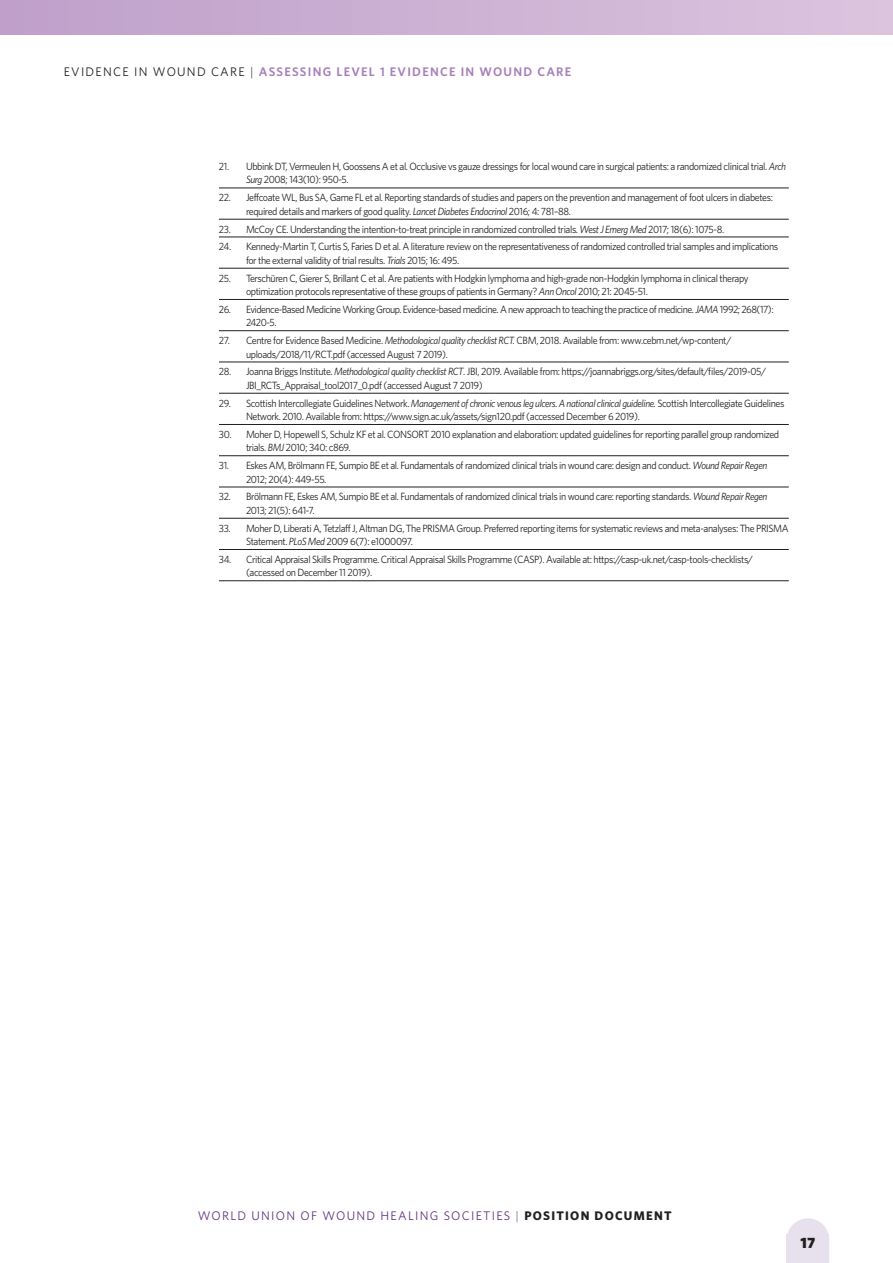
<style>
.page{position:relative;width:893px;height:1263px;background:#fff}
.page>*{position:absolute;margin:0;border:0;box-sizing:border-box;transform-origin:0 0}
.t1{font:900 15px "Whitney";color:#231f20}
.t2{font:600 12.45px "Whitney";letter-spacing:.1em;color:#a67fb9}
.t3{font:12.45px "Whitney";letter-spacing:.1em;color:#613380}
.t4{font:10.5px/13.5px "Whitney";letter-spacing:-.04em;color:#231f20;scale:.95 1}
.s1{font-weight:400;color:#231f20}
.s2{font-weight:300;color:#231f20}
.s3{font-style:italic}
.s4{font-weight:300}
.s5{font-weight:700;color:#231f20}
</style>
<div class="page">
<svg style="left:787px;top:1218px;width:41px;height:16px"></svg>
<div style="left:786px;top:1234px;width:43px;height:29px;background:#e7e1ed"></div>
<div style="left:0;top:0;width:893px;height:34px;background:linear-gradient(to right,#bf9fca,#dcc4df)"></div>
<hr style="left:219px;top:188px;width:570px;height:1px;background:#231f20">
<hr style="left:219px;top:219px;width:570px;height:1px;background:#231f20">
<hr style="left:219px;top:237px;width:570px;height:1px;background:#231f20">
<hr style="left:219px;top:268px;width:570px;height:1px;background:#231f20">
<hr style="left:219px;top:299px;width:570px;height:1px;background:#231f20">
<hr style="left:219px;top:330px;width:570px;height:1px;background:#231f20">
<hr style="left:219px;top:362px;width:570px;height:1px;background:#231f20">
<hr style="left:219px;top:393px;width:570px;height:1px;background:#231f20">
<hr style="left:219px;top:424px;width:570px;height:1px;background:#231f20">
<hr style="left:219px;top:455px;width:570px;height:1px;background:#231f20">
<hr style="left:219px;top:487px;width:570px;height:1px;background:#231f20">
<hr style="left:219px;top:518px;width:570px;height:1px;background:#231f20">
<hr style="left:219px;top:549px;width:570px;height:1px;background:#231f20">
<hr style="left:219px;top:580px;width:570px;height:1px;background:#231f20">
<p class="t2" style="left:64px;top:64px;width:509px"><span class="s1">EVIDENCE IN WOUND CARE</span> <span class="s2">|</span> ASSESSING LEVEL 1 EVIDENCE IN WOUND CARE</p>
<p class="t4" style="left:246px;top:159px;width:570px;text-indent:-27px">21. Ubbink DT, Vermeulen H, Goossens A et al. Occlusive vs gauze dressings for local wound care in surgical patients: a randomized clinical trial. <span class="s3">Arch<br>Surg</span> 2008; 143(10): 950-5.</p>
<p class="t4" style="left:246px;top:191px;width:556px;text-indent:-27px">22. Jeffcoate WL, Bus SA, Game FL et al. Reporting standards of studies and papers on the prevention and management of foot ulcers in diabetes: required details and markers of good quality. <span class="s3">Lancet Diabetes Endocrinol</span> 2016; 4: 781–88.</p>
<p class="t4" style="left:219px;top:222px;width:533px">23. McCoy CE. Understanding the intention-to-treat principle in randomized controlled trials. <span class="s3">West J Emerg Med</span> 2017; 18(6): 1075-8.</p>
<p class="t4" style="left:246px;top:240px;width:562px;text-indent:-27px">24. Kennedy-Martin T, Curtis S, Faries D et al. A literature review on the representativeness of randomized controlled trial samples and implications for the external validity of trial results. <span class="s3">Trials</span> 2015; 16: 495.</p>
<p class="t4" style="left:246px;top:271px;width:531px;text-indent:-27px">25. Terschüren C, Gierer S, Brillant C et al. Are patients with Hodgkin lymphoma and high-grade non-Hodgkin lymphoma in clinical therapy optimization protocols representative of these groups of patients in Germany? <span class="s3">Ann Oncol</span> 2010; 21: 2045-51.</p>
<p class="t4" style="left:246px;top:302px;width:557px;text-indent:-27px">26. Evidence-Based Medicine Working Group. Evidence-based medicine. A new approach to teaching the practice of medicine. <span class="s3">JAMA</span> 1992; 268(17):<br>2420-5.</p>
<p class="t4" style="left:246px;top:333px;width:513px;text-indent:-27px">27. Centre for Evidence Based Medicine. <span class="s3">Methodological quality checklist RCT.</span> CBM, 2018. Available from: www.cebm.net/wp-content/ uploads/2018/11/RCT.pdf (accessed August 7 2019).</p>
<p class="t4" style="left:246px;top:365px;width:549px;text-indent:-27px">28. Joanna Briggs Institute. <span class="s3">Methodological quality checklist RCT</span>. JBI, 2019. Available from: https://joannabriggs.org/sites/default/files/2019-05/<br>JBI_RCTs_Appraisal_tool2017_0.pdf (accessed August 7 2019)</p>
<p class="t4" style="left:246px;top:396px;width:568px;text-indent:-27px">29. Scottish Intercollegiate Guidelines Network. <span class="s3">Management of chronic venous leg ulcers. A national clinical guideline.</span> Scottish Intercollegiate Guidelines<br>Network. 2010. Available from: https://www.sign.ac.uk/assets/sign120.pdf (accessed December 6 2019).</p>
<p class="t4" style="left:246px;top:427px;width:563px;text-indent:-27px">30. Moher D, Hopewell S, Schulz KF et al. CONSORT 2010 explanation and elaboration: updated guidelines for reporting parallel group randomized trials. <span class="s3">BMJ</span> 2010; 340: c869.</p>
<p class="t4" style="left:246px;top:458px;width:550px;text-indent:-27px">31. Eskes AM, Brölmann FE, Sumpio BE et al. Fundamentals of randomized clinical trials in wound care: design and conduct. <span class="s3">Wound Repair Regen<br></span>2012; 20(4): 449-55.</p>
<p class="t4" style="left:246px;top:490px;width:550px;text-indent:-27px">32. Brölmann FE, Eskes AM, Sumpio BE et al. Fundamentals of randomized clinical trials in wound care: reporting standards. <span class="s3">Wound Repair Regen<br></span>2013; 21(5): 641-7.</p>
<p class="t4" style="left:246px;top:521px;width:573px;text-indent:-27px">33. Moher D, Liberati A, Tetzlaff J, Altman DG, The PRISMA Group. Preferred reporting items for systematic reviews and meta-analyses: The PRISMA<br>Statement. <span class="s3">PLoS Med</span> 2009 6(7): e1000097.</p>
<p class="t4" style="left:246px;top:552px;width:535px;text-indent:-27px">34. Critical Appraisal Skills Programme. Critical Appraisal Skills Programme (CASP). Available at: https://casp-uk.net/casp-tools-checklists/ (accessed on December 11 2019).</p>
<p class="t3" style="left:198px;top:1208px;width:475px">WORLD UNION OF WOUND HEALING SOCIETIES <span class="s4">|</span> <span class="s5">POSITION DOCUMENT</span></p>
<h1 class="t1" style="left:800px;top:1234px;width:16px">17</h1>
</div>
